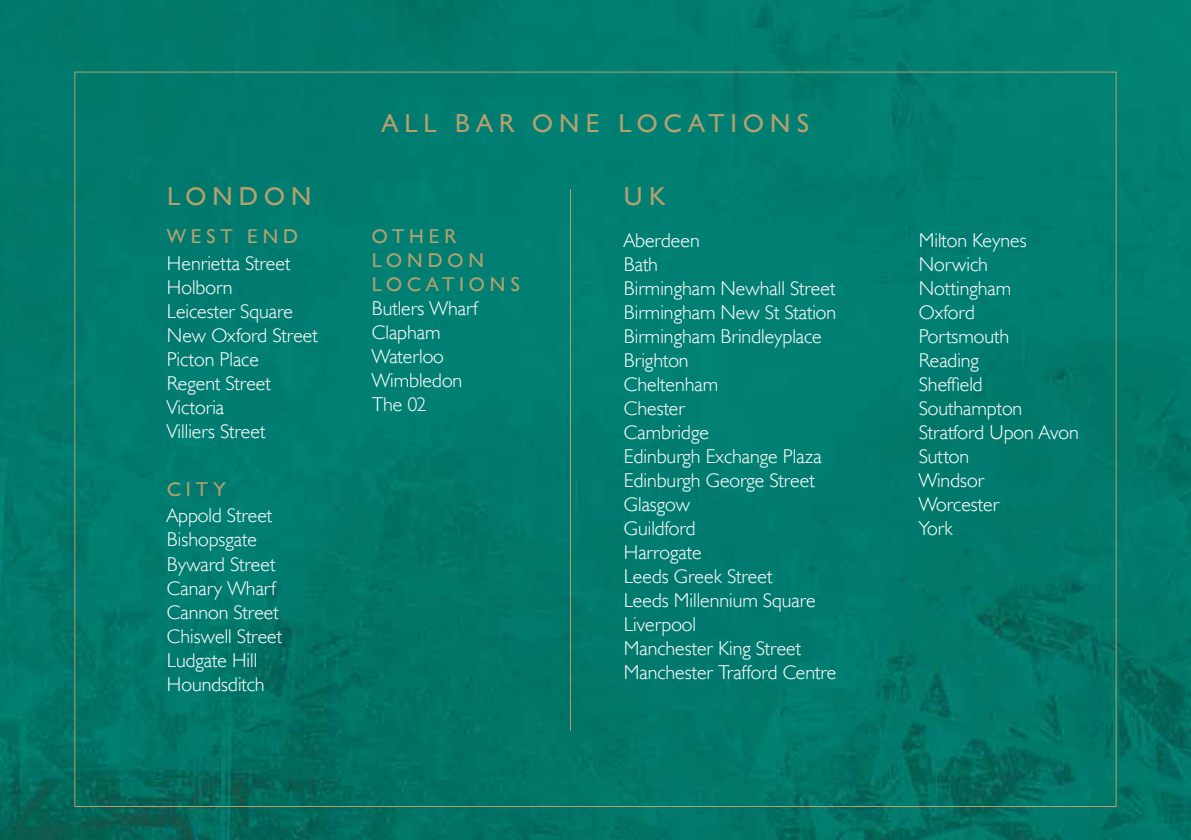
<style>
.page{position:relative;width:1191px;height:840px;background:#fff}
.page>*{position:absolute;margin:0;border:0;box-sizing:border-box;transform-origin:0 0}
.t1{font:26px "Humanist 521 BT";letter-spacing:.24em;color:#b3a16e}
.t2{font:300 20px/24px "Humanist 521 BT";color:#fff}
.t3{font:20px/24px "Humanist 521 BT";letter-spacing:.245em;color:#b3a16e}
</style>
<div class="page">
<img style="left:0;top:0;width:1191px;height:839px">
<hr style="left:570px;top:189px;width:1px;height:541px;background:#b3a16e">
<h1 class="t1" style="left:167px;top:180px;width:146px">LONDON</h1>
<p class="t3" style="left:167px;top:224px;width:132px">WEST END</p>
<p class="t2" style="left:167px;top:250px;width:152px">Henrietta Street<br>Holborn<br>Leicester Square<br>New Oxford Street<br>Picton Place<br>Regent Street<br>Victoria<br>Villiers Street</p>
<p class="t3" style="left:167px;top:476px;width:60px">CITY</p>
<p class="t2" style="left:167px;top:503px;width:117px">Appold Street<br>Bishopsgate<br>Byward Street<br>Canary Wharf<br>Cannon Street<br>Chiswell Street<br>Ludgate Hill<br>Houndsditch</p>
<h1 class="t1" style="left:382px;top:107px;width:428px">ALL BAR ONE LOCATIONS</h1>
<p class="t3" style="left:372px;top:224px;width:149px">OTHER<br>LONDON<br>LOCATIONS</p>
<p class="t2" style="left:372px;top:296px;width:107px">Butlers Wharf<br>Clapham<br>Waterloo<br>Wimbledon<br>The 02</p>
<h1 class="t1" style="left:624px;top:180px;width:42px">UK</h1>
<p class="t2" style="left:624px;top:228px;width:214px">Aberdeen<br>Bath<br>Birmingham Newhall Street<br>Birmingham New St Station<br>Birmingham Brindleyplace<br>Brighton<br>Cheltenham<br>Chester<br>Cambridge<br>Edinburgh Exchange Plaza<br>Edinburgh George Street<br>Glasgow<br>Guildford<br>Harrogate<br>Leeds Greek Street<br>Leeds Millennium Square<br>Liverpool<br>Manchester King Street<br>Manchester Trafford Centre</p>
<p class="t2" style="left:918px;top:228px;width:162px">Milton Keynes<br>Norwich<br>Nottingham<br>Oxford<br>Portsmouth<br>Reading<br>Sheffield<br>Southampton<br>Stratford Upon Avon<br>Sutton<br>Windsor<br>Worcester<br>York</p>
</div>
